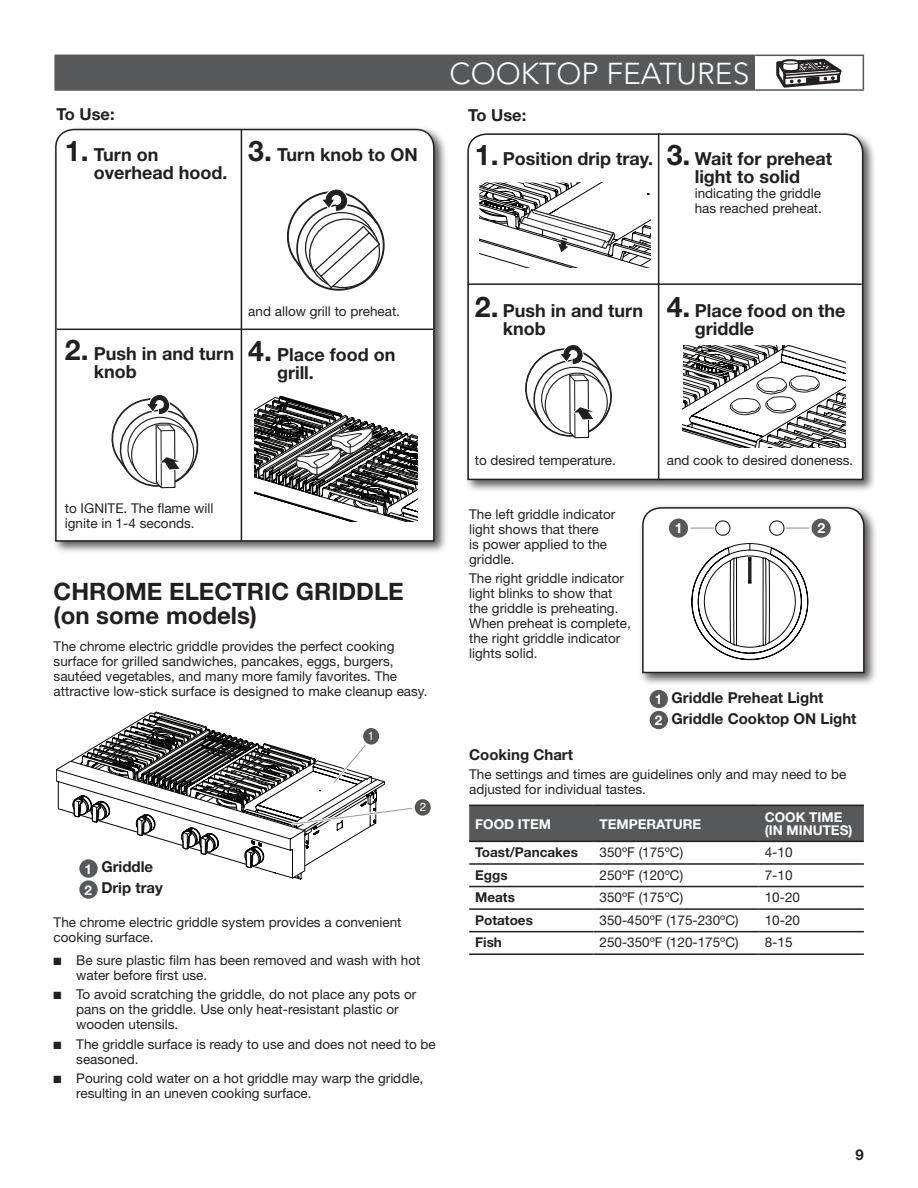
<style>
.page{position:relative;width:918px;height:1188px;background:#fff}
.page>*{position:absolute;margin:0;border:0;box-sizing:border-box;transform-origin:0 0}
.Heading_1_Right{font:300 30px "Avenir LT Std";color:#fff}
.Heading_2_New{font:700 24px/24px "Helvetica Neue LT Std";color:#231f20}
.t1{font:700 18px/18px "Helvetica Neue";color:#231f20}
.Art_Step_No_Number{font:700 18px/18px "Helvetica Neue LT Std";color:#231f20}
.t2{font:700 16.5px "Helvetica Neue";color:#231f20}
.Heading_3{font:700 16.5px "Helvetica Neue LT Std";color:#231f20}
.t3{font:700 15px "Helvetica Neue";color:#231f20}
.Body_Bold_copy{font:700 15px "Helvetica Neue LT Std";color:#231f20}
.t4{font:700 14.1px "Helvetica Neue";color:#fff}
.Body{font:13.5px/15px "Helvetica Neue LT Std";color:#231f20}
.t5{font:700 13.5px/13.5px "Helvetica Neue";color:#fff}
.Body_Bold{font:700 13.5px "Helvetica Neue LT Std";color:#231f20}
.t6{font:11.85px "Helvetica";color:#fff}
.s1{font-size:28.5px}
</style>
<div class="page">
<div style="left:415px;top:799px;width:16px;height:17px;background:#555554;border-radius:50%"></div>
<svg style="left:56px;top:712px;width:359px;height:167px"></svg>
<div style="left:79px;top:859px;width:19px;height:19px;background:#57585a;border-radius:50%"></div>
<div style="left:79px;top:880px;width:19px;height:19px;background:#57585a;border-radius:50%"></div>
<div style="left:464px;top:130px;width:412px;height:363px;background:#231f20;opacity:.75"></div>
<svg style="left:467px;top:133px;width:397px;height:348px"></svg>
<svg style="left:479px;top:183px;width:171px;height:85px"></svg>
<hr style="left:658px;top:133px;width:1px;height:347px;background:#231f20">
<svg style="left:521px;top:339px;width:95px;height:104px"></svg>
<hr style="left:467px;top:283px;width:395px;height:2px;background:#231f20">
<svg style="left:683px;top:345px;width:162px;height:103px"></svg>
<div style="left:52px;top:125px;width:396px;height:430px;background:#231f20;opacity:.75"></div>
<svg style="left:54px;top:128px;width:381px;height:414px"></svg>
<div style="left:105px;top:386px;width:99px;height:107px;background:#fff"></div>
<svg style="left:111px;top:395px;width:88px;height:94px"></svg>
<svg style="left:282px;top:183px;width:107px;height:114px"></svg>
<svg style="left:255px;top:394px;width:162px;height:127px"></svg>
<hr style="left:241px;top:130px;width:1px;height:411px;background:#231f20">
<hr style="left:57px;top:329px;width:376px;height:1px;background:#231f20">
<div style="left:639px;top:504px;width:238px;height:182px;background:#231f20;opacity:.75"></div>
<svg style="left:641px;top:506px;width:224px;height:168px"></svg>
<div style="left:650px;top:690px;width:18px;height:18px;background:#57585a;border-radius:50%"></div>
<div style="left:650px;top:711px;width:18px;height:18px;background:#57585a;border-radius:50%"></div>
<div style="left:469px;top:806px;width:395px;height:35px;background:#57585a"></div>
<hr style="left:469px;top:805px;width:125px;height:1px;background:#231f20">
<hr style="left:594px;top:805px;width:165px;height:1px;background:#231f20">
<hr style="left:759px;top:805px;width:105px;height:1px;background:#231f20">
<hr style="left:469px;top:841px;width:125px;height:1px;background:#231f20">
<hr style="left:594px;top:841px;width:165px;height:1px;background:#231f20">
<hr style="left:759px;top:841px;width:105px;height:1px;background:#231f20">
<hr style="left:469px;top:863px;width:125px;height:2px;background:#231f20">
<hr style="left:594px;top:863px;width:165px;height:2px;background:#231f20">
<hr style="left:759px;top:863px;width:105px;height:2px;background:#231f20">
<hr style="left:469px;top:886px;width:125px;height:1px;background:#231f20">
<hr style="left:594px;top:886px;width:165px;height:1px;background:#231f20">
<hr style="left:759px;top:886px;width:105px;height:1px;background:#231f20">
<hr style="left:469px;top:908px;width:125px;height:2px;background:#231f20">
<hr style="left:594px;top:908px;width:165px;height:2px;background:#231f20">
<hr style="left:759px;top:908px;width:105px;height:2px;background:#231f20">
<hr style="left:469px;top:931px;width:125px;height:1px;background:#231f20">
<hr style="left:594px;top:931px;width:165px;height:1px;background:#231f20">
<hr style="left:759px;top:931px;width:105px;height:1px;background:#231f20">
<hr style="left:469px;top:953px;width:125px;height:2px;background:#231f20">
<hr style="left:594px;top:953px;width:165px;height:2px;background:#231f20">
<hr style="left:759px;top:953px;width:105px;height:2px;background:#231f20">
<div style="left:55px;top:55px;width:700px;height:35px;background:#57585a"></div>
<hr style="left:54px;top:55px;width:701px;height:1px;background:#57585a">
<hr style="left:54px;top:56px;width:2px;height:33px;background:#57585a">
<hr style="left:755px;top:55px;width:109px;height:1px;background:#57585a">
<hr style="left:863px;top:56px;width:1px;height:33px;background:#57585a">
<hr style="left:54px;top:89px;width:701px;height:2px;background:#57585a">
<hr style="left:755px;top:89px;width:109px;height:2px;background:#57585a">
<svg style="left:775px;top:56px;width:68px;height:32px"></svg>
<p class="Heading_3" style="left:57px;top:104px;width:60px">To Use:</p>
<p class="Art_Step_No_Number" style="left:94px;top:145px;width:135px;text-indent:-29px"><span class="s1">1.</span> Turn on overhead hood.</p>
<p class="Art_Step_No_Number" style="left:248px;top:145px;width:171px"><span class="s1">3.</span> Turn knob to ON</p>
<h1 class="Heading_1_Right" style="left:450px;top:56px;width:301px">COOKTOP FEATURES</h1>
<p class="t2" style="left:468px;top:105px;width:60px">To Use:</p>
<p class="t1" style="left:475px;top:149px;width:180px"><span class="s1">1.</span> Position drip tray.</p>
<p class="t1" style="left:667px;top:149px;width:167px;text-align:center"><span class="s1">3.</span> Wait for preheat light to solid</p>
<p class="Body" style="left:695px;top:186px;width:129px">indicating the griddle has reached preheat.</p>
<p class="Art_Step_No_Number" style="left:94px;top:344px;width:142px;text-indent:-29px"><span class="s1">2.</span> Push in and turn knob</p>
<p class="Body" style="left:248px;top:303px;width:153px">and allow grill to preheat.</p>
<p class="Art_Step_No_Number" style="left:277px;top:345px;width:120px;text-indent:-29px"><span class="s1">4.</span> Place food on grill.</p>
<p class="Body" style="left:65px;top:501px;width:150px">to IGNITE. The flame will ignite in 1-4 seconds.</p>
<p class="Heading_2_New" style="left:54px;top:579px;width:352px">CHROME ELECTRIC GRIDDLE (on some models)</p>
<p class="Body" style="left:54px;top:638px;width:375px">The chrome electric griddle provides the perfect cooking surface for grilled sandwiches, pancakes, eggs, burgers, sautéed vegetables, and many more family favorites. The attractive low-stick surface is designed to make cleanup easy.</p>
<p class="t5" style="left:84px;top:862px;width:9px">1</p>
<p class="t3" style="left:101px;top:858px;width:53px">Griddle</p>
<p class="t5" style="left:84px;top:883px;width:9px">2</p>
<p class="t3" style="left:101px;top:879px;width:63px">Drip tray</p>
<p class="t6" style="left:368px;top:729px;width:8px">1</p>
<p class="t6" style="left:420px;top:800px;width:8px">2</p>
<p class="Body" style="left:54px;top:915px;width:349px">The chrome electric griddle system provides a convenient cooking surface.</p>
<p class="Body" style="left:76px;top:952px;width:346px;text-indent:-23px">■ Be sure plastic film has been removed and wash with hot water before first use.</p>
<p class="Body" style="left:76px;top:987px;width:342px;text-indent:-23px">■ To avoid scratching the griddle, do not place any pots or pans on the griddle. Use only heat-resistant plastic or wooden utensils.</p>
<p class="Body" style="left:76px;top:1036px;width:361px;text-indent:-23px">■ The griddle surface is ready to use and does not need to be seasoned.</p>
<p class="Body" style="left:76px;top:1071px;width:349px;text-indent:-23px">■ Pouring cold water on a hot griddle may warp the griddle, resulting in an uneven cooking surface.</p>
<p class="t1" style="left:503px;top:301px;width:142px;text-indent:-28px"><span class="s1">2.</span> Push in and turn knob</p>
<p class="t1" style="left:695px;top:301px;width:152px;text-indent:-28px"><span class="s1">4.</span> Place food on the griddle</p>
<p class="Body" style="left:475px;top:453px;width:143px">to desired temperature.</p>
<p class="Body" style="left:469px;top:506px;width:148px">The left griddle indicator light shows that there<br>is power applied to the griddle.</p>
<p class="Body" style="left:469px;top:571px;width:163px">The right griddle indicator light blinks to show that the griddle is preheating.<br>When preheat is complete, the right griddle indicator lights solid.</p>
<p class="Body" style="left:667px;top:453px;width:188px">and cook to desired doneness.</p>
<p class="t4" style="left:675px;top:519px;width:9px">1</p>
<p class="t4" style="left:817px;top:519px;width:9px">2</p>
<p class="t5" style="left:655px;top:692px;width:9px">1</p>
<p class="t3" style="left:672px;top:688px;width:153px">Griddle Preheat Light</p>
<p class="t5" style="left:655px;top:713px;width:9px">2</p>
<p class="t3" style="left:672px;top:709px;width:186px">Griddle Cooktop ON Light</p>
<p class="Body_Bold_copy" style="left:469px;top:745px;width:105px">Cooking Chart</p>
<p class="Body" style="left:469px;top:767px;width:379px">The settings and times are guidelines only and may need to be adjusted for individual tastes.</p>
<p class="t5" style="left:475px;top:817px;width:77px">FOOD ITEM</p>
<p class="t5" style="left:600px;top:817px;width:103px">TEMPERATURE</p>
<p class="t5" style="left:765px;top:810px;width:89px">COOK TIME (IN MINUTES)</p>
<p class="Body_Bold" style="left:475px;top:844px;width:104px">Toast/Pancakes</p>
<p class="Body" style="left:600px;top:845px;width:85px">350ºF (175ºC)</p>
<p class="Body" style="left:765px;top:845px;width:29px">4-10</p>
<p class="Body_Bold" style="left:475px;top:866px;width:34px">Eggs</p>
<p class="Body" style="left:600px;top:867px;width:85px">250ºF (120ºC)</p>
<p class="Body" style="left:765px;top:867px;width:29px">7-10</p>
<p class="Body_Bold" style="left:475px;top:889px;width:41px">Meats</p>
<p class="Body" style="left:600px;top:890px;width:85px">350ºF (175ºC)</p>
<p class="Body" style="left:765px;top:890px;width:37px">10-20</p>
<p class="Body_Bold" style="left:475px;top:912px;width:59px">Potatoes</p>
<p class="Body" style="left:600px;top:912px;width:141px">350-450ºF (175-230ºC)</p>
<p class="Body" style="left:765px;top:912px;width:37px">10-20</p>
<p class="Body_Bold" style="left:475px;top:934px;width:28px">Fish</p>
<p class="Body" style="left:600px;top:935px;width:141px">250-350ºF (120-175ºC)</p>
<p class="Body" style="left:765px;top:935px;width:29px">8-15</p>
<p class="Body_Bold_copy" style="left:856px;top:1145px;width:10px">9</p>
</div>
